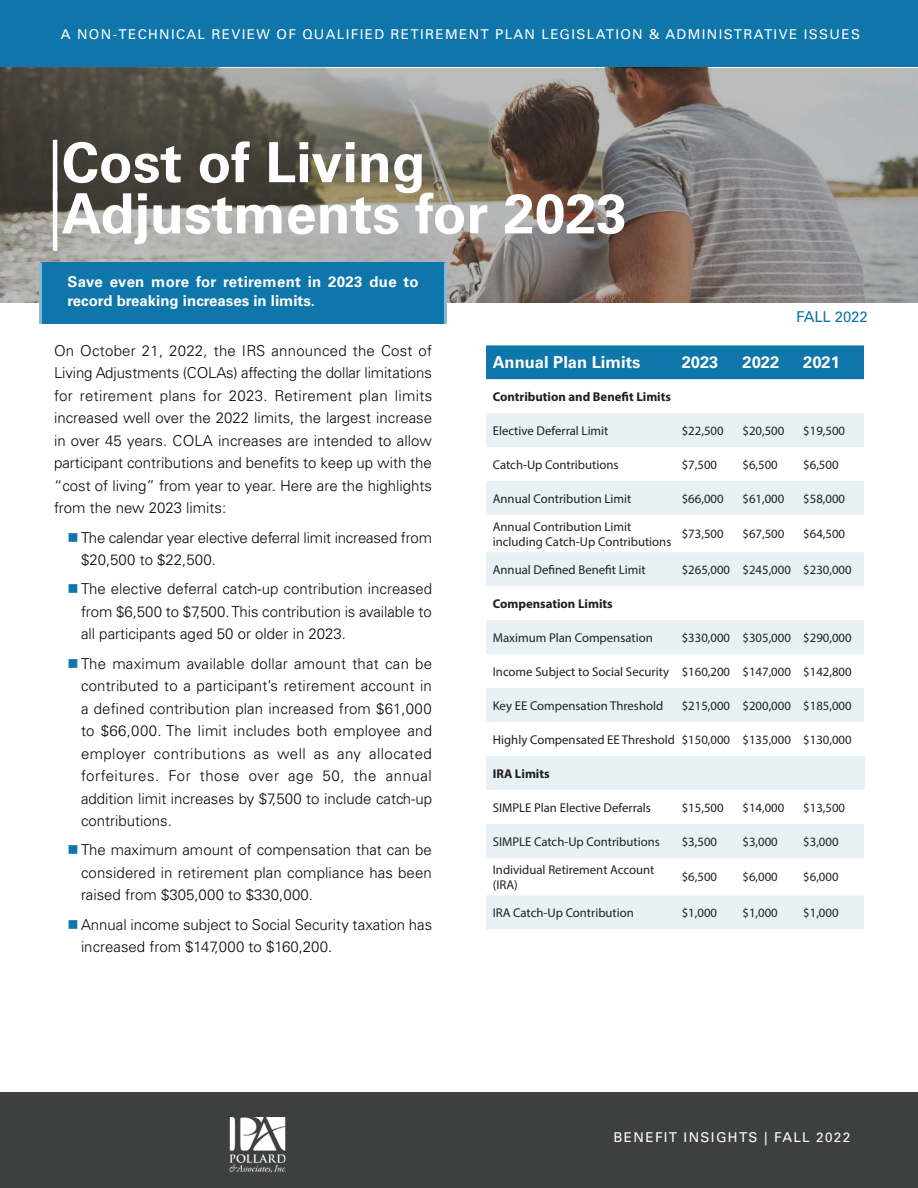
<style>
.page{position:relative;width:918px;height:1188px;background:#fff}
.page>*{position:absolute;margin:0;border:0;box-sizing:border-box;transform-origin:0 0}
.t1{font:700 55.5px "Univers LT Std 45";color:#fff}
.t2{font:700 16.5px "Univers LT Std 45";color:#fff}
.t3{font:300 15px/22.5px "Univers LT Std";color:#090808;text-align:justify}
.t4{font:700 15px/19.5px "Univers LT Std 45";color:#fff}
.t5{font:15px "Univers LT Std";letter-spacing:-.01em;color:#0e76aa}
.t6{font:13.5px "Univers LT Std";letter-spacing:.1em;color:#fff}
.t7{font:12.75px/14.2px "Myriad Pro";color:#221f1f}
.t8{font:700 12.75px "Myriad Pro";color:#221f1f}
</style>
<div class="page">
<div style="left:0;top:1092px;width:918px;height:96px;background:#3e3f3f"></div>
<img style="left:229px;top:1117px;width:57px;height:56px">
<div style="left:0;top:0;width:918px;height:68px;background:#0e76aa"></div>
<svg style="left:0;top:68px;width:918px;height:234px;background:#817d77"></svg>
<hr style="left:53px;top:142px;width:4px;height:56px;background:#fff">
<div style="left:41px;top:263px;width:405px;height:61px;background:#0e76aa"></div>
<hr style="left:39px;top:263px;width:3px;height:61px;background:#86bad4">
<hr style="left:444px;top:263px;width:3px;height:61px;background:#86bad4">
<div style="left:486px;top:345px;width:378px;height:34px;background:#0e76aa"></div>
<div style="left:486px;top:413px;width:378px;height:34px;background:#e7f1f6"></div>
<div style="left:486px;top:481px;width:378px;height:34px;background:#e7f1f6"></div>
<div style="left:486px;top:552px;width:378px;height:34px;background:#e7f1f6"></div>
<div style="left:486px;top:620px;width:378px;height:34px;background:#e7f1f6"></div>
<div style="left:486px;top:688px;width:378px;height:34px;background:#e7f1f6"></div>
<div style="left:486px;top:756px;width:378px;height:34px;background:#e7f1f6"></div>
<div style="left:486px;top:824px;width:378px;height:34px;background:#e7f1f6"></div>
<div style="left:486px;top:895px;width:378px;height:34px;background:#e7f1f6"></div>
<hr style="left:53px;top:193px;width:4px;height:56px;background:#fff">
<p class="t6" style="left:61px;top:26px;width:801px">A NON-TECHNICAL REVIEW OF QUALIFIED RETIREMENT PLAN LEGISLATION &amp; ADMINISTRATIVE ISSUES</p>
<h1 class="t1" style="left:62px;top:141px;width:365px">Cost of Living</h1>
<h1 class="t1" style="left:62px;top:193px;width:567px">Adjustments for 2023</h1>
<p class="t4" style="left:68px;top:273px;width:353px">Save even more for retirement in 2023 due to record breaking increases in limits.</p>
<p class="t3" style="left:54px;top:340px;width:380px">On October 21, 2022, the IRS announced the Cost of Living Adjustments (COLAs) affecting the dollar limitations for retirement plans for 2023. Retirement plan limits increased well over the 2022 limits, the largest increase in over 45 years. COLA increases are intended to allow participant contributions and benefits to keep up with the “cost of living” from year to year. Here are the highlights from the new 2023 limits:</p>
<p class="t3" style="left:81px;top:527px;width:353px">The calendar year elective deferral limit increased from $20,500 to $22,500.</p>
<p class="t3" style="left:81px;top:579px;width:353px">The elective deferral catch-up contribution increased from $6,500 to $7,500. This contribution is available to all participants aged 50 or older in 2023.</p>
<p class="t3" style="left:81px;top:653px;width:353px">The maximum available dollar amount that can be contributed to a participant’s retirement account in a defined contribution plan increased from $61,000 to $66,000. The limit includes both employee and employer contributions as well as any allocated forfeitures. For those over age 50, the annual addition limit increases by $7,500 to include catch-up contributions.</p>
<p class="t3" style="left:81px;top:840px;width:352px">The maximum amount of compensation that can be considered in retirement plan compliance has been raised from $305,000 to $330,000.</p>
<p class="t3" style="left:81px;top:914px;width:353px">Annual income subject to Social Security taxation has increased from $147,000 to $160,200.</p>
<p class="t5" style="left:796px;top:311px;width:73px">FALL 2022</p>
<p class="t2" style="left:493px;top:356px;width:149px">Annual Plan Limits</p>
<p class="t2" style="left:682px;top:356px;width:38px">2023</p>
<p class="t2" style="left:743px;top:356px;width:38px">2022</p>
<p class="t2" style="left:803px;top:356px;width:38px">2021</p>
<p class="t8" style="left:493px;top:392px;width:180px">Contribution and Benefit Limits</p>
<p class="t7" style="left:493px;top:424px;width:117px">Elective Deferral Limit</p>
<p class="t7" style="left:682px;top:424px;width:43px">$22,500</p>
<p class="t7" style="left:743px;top:424px;width:43px">$20,500</p>
<p class="t7" style="left:803px;top:424px;width:43px">$19,500</p>
<p class="t7" style="left:493px;top:458px;width:127px">Catch-Up Contributions</p>
<p class="t7" style="left:682px;top:458px;width:37px">$7,500</p>
<p class="t7" style="left:743px;top:458px;width:37px">$6,500</p>
<p class="t7" style="left:803px;top:458px;width:37px">$6,500</p>
<p class="t7" style="left:493px;top:492px;width:140px">Annual Contribution Limit</p>
<p class="t7" style="left:682px;top:492px;width:43px">$66,000</p>
<p class="t7" style="left:743px;top:492px;width:43px">$61,000</p>
<p class="t7" style="left:803px;top:492px;width:43px">$58,000</p>
<p class="t7" style="left:493px;top:521px;width:180px">Annual Contribution Limit including Catch-Up Contributions</p>
<p class="t7" style="left:682px;top:528px;width:43px">$73,500</p>
<p class="t7" style="left:743px;top:528px;width:43px">$67,500</p>
<p class="t7" style="left:803px;top:528px;width:43px">$64,500</p>
<p class="t7" style="left:493px;top:564px;width:154px">Annual Defined Benefit Limit</p>
<p class="t7" style="left:682px;top:564px;width:171px">$265,000 $245,000 $230,000</p>
<p class="t8" style="left:493px;top:599px;width:121px">Compensation Limits</p>
<p class="t7" style="left:493px;top:632px;width:162px">Maximum Plan Compensation</p>
<p class="t7" style="left:682px;top:632px;width:171px">$330,000 $305,000 $290,000</p>
<p class="t7" style="left:493px;top:666px;width:360px">Income Subject to Social Security $160,200 $147,000 $142,800</p>
<p class="t7" style="left:493px;top:700px;width:172px">Key EE Compensation Threshold</p>
<p class="t7" style="left:682px;top:700px;width:171px">$215,000 $200,000 $185,000</p>
<p class="t7" style="left:493px;top:734px;width:360px">Highly Compensated EE Threshold $150,000 $135,000 $130,000</p>
<p class="t8" style="left:493px;top:769px;width:58px">IRA Limits</p>
<p class="t7" style="left:493px;top:801px;width:160px">SIMPLE Plan Elective Deferrals</p>
<p class="t7" style="left:682px;top:801px;width:43px">$15,500</p>
<p class="t7" style="left:743px;top:801px;width:43px">$14,000</p>
<p class="t7" style="left:803px;top:801px;width:43px">$13,500</p>
<p class="t7" style="left:493px;top:835px;width:169px">SIMPLE Catch-Up Contributions</p>
<p class="t7" style="left:682px;top:835px;width:37px">$3,500</p>
<p class="t7" style="left:743px;top:835px;width:37px">$3,000</p>
<p class="t7" style="left:803px;top:835px;width:37px">$3,000</p>
<p class="t7" style="left:493px;top:864px;width:163px">Individual Retirement Account (IRA)</p>
<p class="t7" style="left:682px;top:871px;width:37px">$6,500</p>
<p class="t7" style="left:743px;top:871px;width:37px">$6,000</p>
<p class="t7" style="left:803px;top:871px;width:37px">$6,000</p>
<p class="t7" style="left:493px;top:907px;width:143px">IRA Catch-Up Contribution</p>
<p class="t7" style="left:682px;top:907px;width:37px">$1,000</p>
<p class="t7" style="left:743px;top:907px;width:37px">$1,000</p>
<p class="t7" style="left:803px;top:907px;width:37px">$1,000</p>
<p class="t6" style="left:614px;top:1131px;width:238px">BENEFIT INSIGHTS | FALL 2022</p>
</div>
